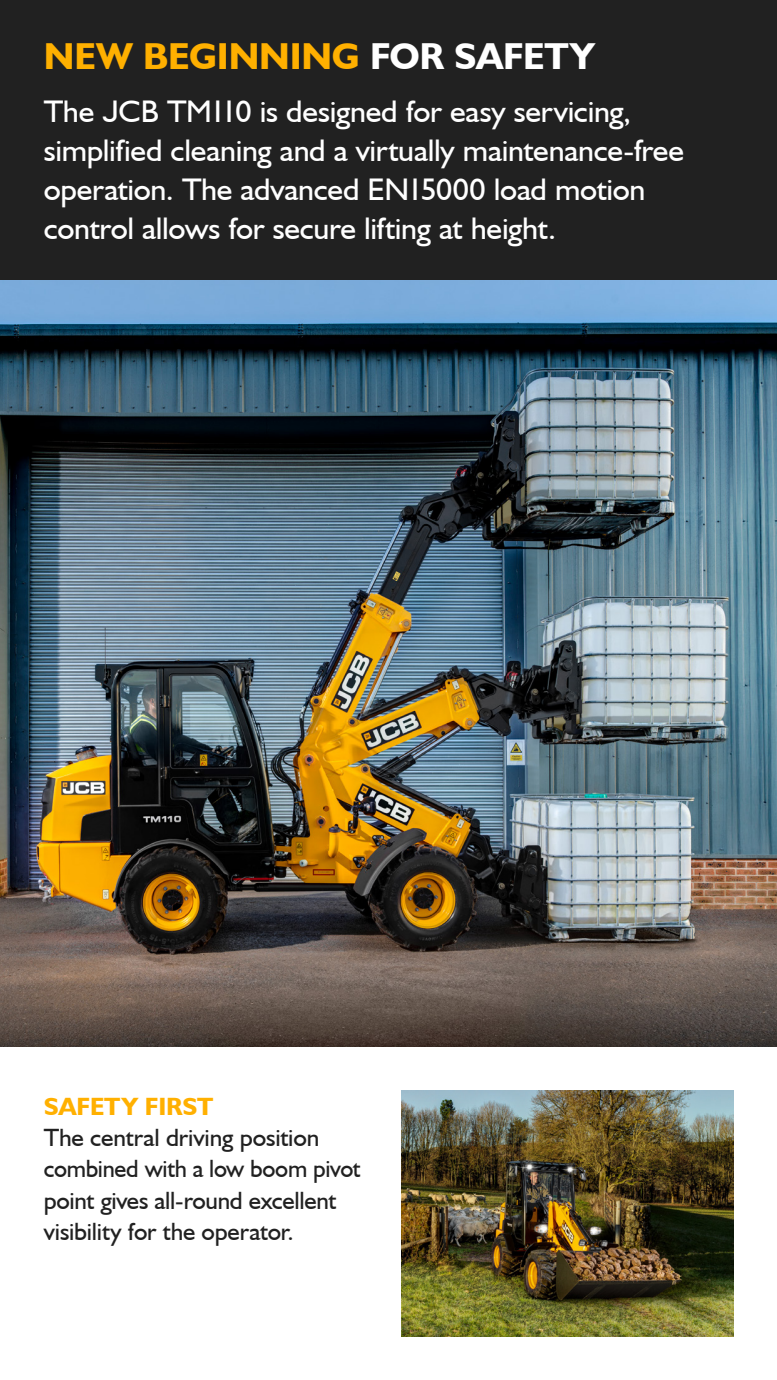
<style>
.page{position:relative;width:777px;height:1380px;background:#fff}
.page>*{position:absolute;margin:0;border:0;box-sizing:border-box;transform-origin:0 0}
.t1{font:700 37.5px "JCB Euro";letter-spacing:-.005em;color:#ffb000}
.t2{font:31.25px/39.1px "JCB Euro Roman";letter-spacing:-.01em;color:#fff}
.t3{font:25px/31.2px "JCB Euro Roman";letter-spacing:-.01em;color:#212121}
.t4{font:700 25px "JCB Euro";letter-spacing:-.005em;color:#ffb000}
.s1{color:#fff}
</style>
<div class="page">
<img style="left:0;top:280px;width:776px;height:767px">
<div style="left:0;top:0;width:776px;height:280px;background:#212121"></div>
<img style="left:401px;top:1091px;width:331px;height:245px">
<p class="t1" style="left:44px;top:41px;width:552px">NEW BEGINNING <span class="s1">FOR SAFETY</span></p>
<p class="t2" style="left:44px;top:94px;width:641px">The JCB TM110 is designed for easy servicing, simplified cleaning and a virtually maintenance-free operation. The advanced EN15000 load motion control allows for secure lifting at height.</p>
<p class="t4" style="left:44px;top:1096px;width:171px">SAFETY FIRST</p>
<p class="t3" style="left:44px;top:1124px;width:318px">The central driving position combined with a low boom pivot point gives all-round excellent visibility for the operator.</p>
</div>
